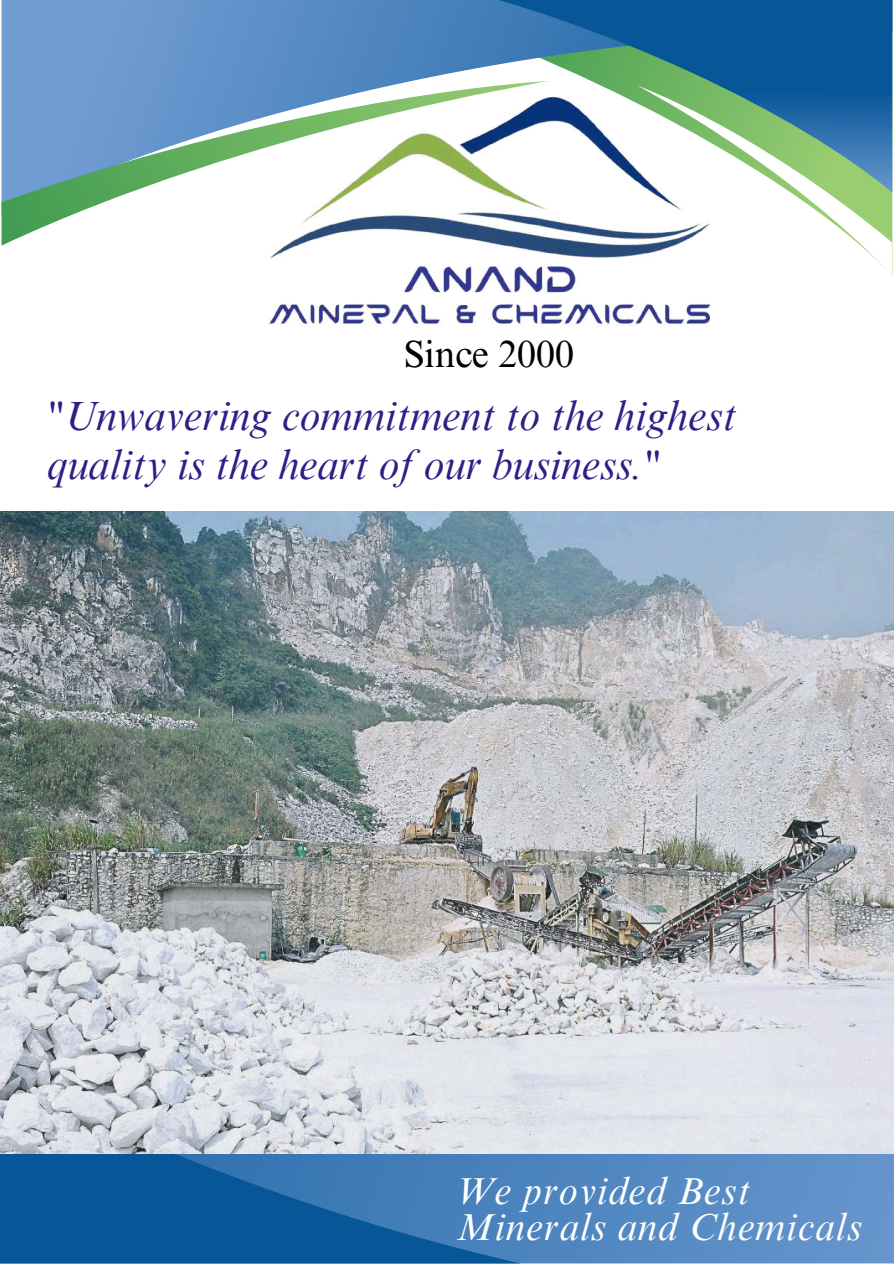
<style>
.page{position:relative;width:894px;height:1264px;background:#fff}
.page>*{position:absolute;margin:0;border:0;box-sizing:border-box;transform-origin:0 0}
.t1{font:italic 41.7px/49.5px "Times NRMT Pro";color:#2c2086}
.t2{font:italic 38.25px/36.3px "Times NRMT Pro";letter-spacing:.025em;color:#fff}
.t3{font:37.8px "Times NRMT Pro";color:#000}
</style>
<div class="page">
<svg style="left:2px;top:0;width:890px;height:216px;background:#6292c9"></svg>
<svg style="left:420px;top:0;width:472px;height:193px;background:#296fa0"></svg>
<svg style="left:708px;top:85px;width:183px;height:189px"></svg>
<svg style="left:2px;top:81px;width:267px;height:164px"></svg>
<svg style="left:520px;top:1152px;width:373px;height:111px;background:#5b8dc5"></svg>
<svg style="left:0;top:1152px;width:520px;height:111px;background:#1f66a4"></svg>
<svg style="left:243px;top:182px;width:26px;height:42px"></svg>
<img style="left:0;top:511px;width:893px;height:641px">
<img style="left:269px;top:79px;width:439px;height:248px">
<p class="t3" style="left:403px;top:340px;width:172px">Since 2000</p>
<p class="t1" style="left:47px;top:396px;width:690px">"Unwavering commitment to the highest quality is the heart of our business."</p>
<p class="t2" style="left:455px;top:1177px;width:407px">We provided Best<br>Minerals and Chemicals</p>
</div>
